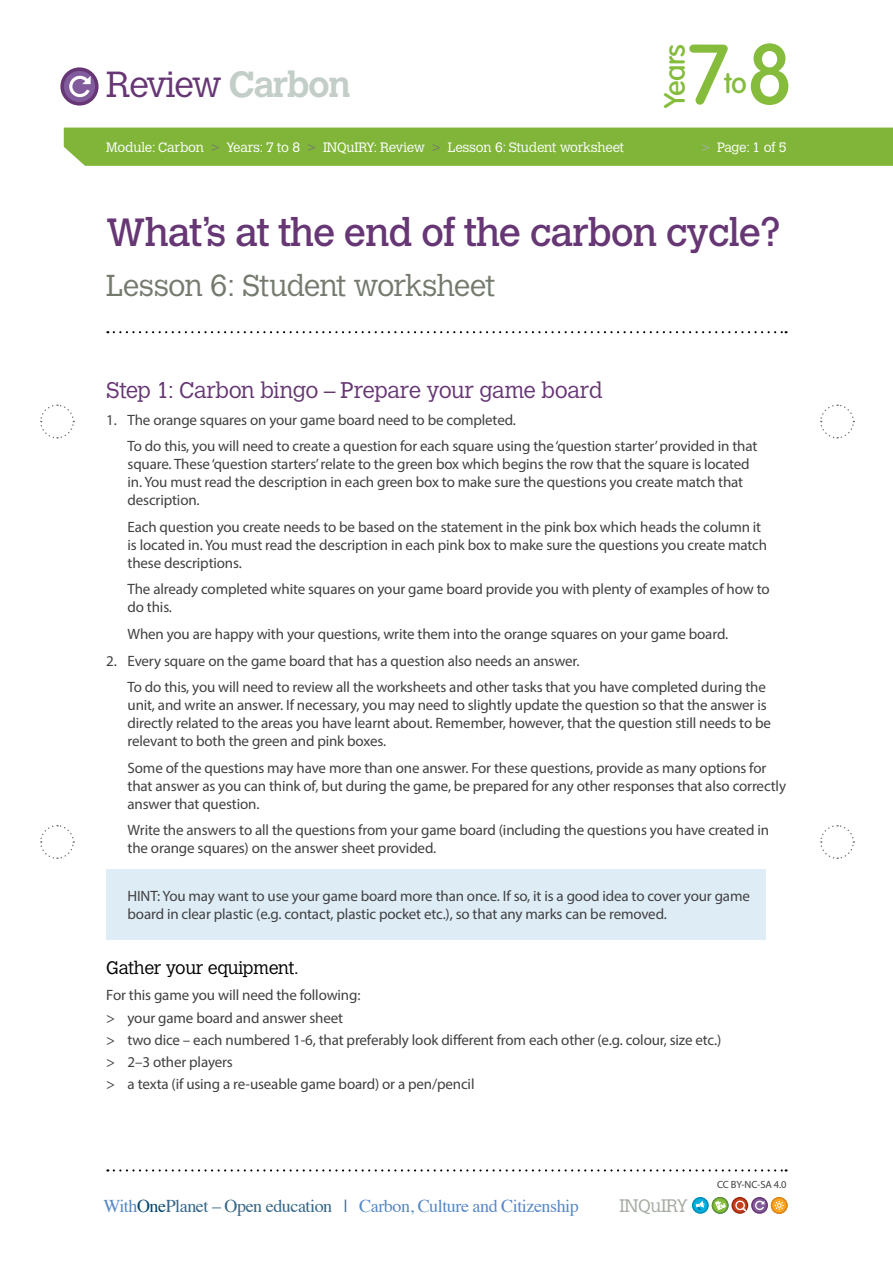
<style>
.page{position:relative;width:893px;height:1263px;background:#fff}
.page>*{position:absolute;margin:0;border:0;box-sizing:border-box;transform-origin:0 0}
.t1{font:500 82.35px "Volkswagen";color:#85bc3c}
.t2{font:39px "Calvert";letter-spacing:-.03em;color:#663774}
.t3{font:300 36px "Calvert";letter-spacing:-.04em;color:#663774}
.t4{font:300 30px "Calvert";letter-spacing:-.025em;color:#747b6e}
.t5{font:500 28.5px "Volkswagen";letter-spacing:-.02em;color:#85bc3c}
.t6{font:300 22.5px "Calvert";letter-spacing:-.025em;color:#663774}
.t7{font:18px "Times";letter-spacing:-.025em;color:#5688c7}
.t8{font:300 18px "Calvert";letter-spacing:-.02em;color:#000}
.t9{font:300 18px "Calvert";letter-spacing:-.02em;color:#a5aca1}
.t10{font:15px/18px "Myriad Pro";letter-spacing:-.01em;color:#414042}
.t11{font:300 13.5px "Calvert";letter-spacing:-.015em;color:#fff}
.t12{font:10.5px "Myriad Pro";letter-spacing:-.02em;color:#414042}
.s1{font-weight:700;color:#c2cec7}
.s2{color:#747b6e}
.s3{color:#a0b1a8}
.s4{color:#00456e}
.s5{color:#346586}
</style>
<div class="page">
<div style="left:64px;top:128px;width:829px;height:38px;background:#80b539"></div>
<svg style="left:62px;top:69px;width:35px;height:35px"></svg>
<div style="left:61px;top:67px;width:38px;height:39px;border:3px solid #663774;border-radius:50%"></div>
<svg style="left:69px;top:76px;width:22px;height:21px"></svg>
<svg style="left:40px;top:404px;width:35px;height:35px"></svg>
<svg style="left:40px;top:825px;width:35px;height:34px"></svg>
<svg style="left:820px;top:404px;width:35px;height:35px"></svg>
<svg style="left:820px;top:825px;width:35px;height:34px"></svg>
<svg style="left:114px;top:1169px;width:673px;height:2px"></svg>
<svg style="left:693px;top:1198px;width:15px;height:15px"></svg>
<div style="left:692px;top:1197px;width:17px;height:17px;border:2px solid #008db7;border-radius:50%"></div>
<svg style="left:696px;top:1201px;width:8px;height:9px"></svg>
<div style="left:731px;top:1197px;width:17px;height:17px;border:2px solid #9e280e;border-radius:50%"></div>
<svg style="left:735px;top:1200px;width:11px;height:11px"></svg>
<svg style="left:772px;top:1198px;width:15px;height:15px"></svg>
<div style="left:771px;top:1197px;width:17px;height:17px;border:2px solid #e0861b;border-radius:50%"></div>
<svg style="left:775px;top:1201px;width:9px;height:9px"></svg>
<svg style="left:712px;top:1198px;width:16px;height:15px"></svg>
<div style="left:712px;top:1197px;width:16px;height:17px;border:2px solid #66952e;border-radius:50%"></div>
<svg style="left:715px;top:1201px;width:11px;height:9px"></svg>
<svg style="left:752px;top:1198px;width:15px;height:15px"></svg>
<div style="left:751px;top:1197px;width:17px;height:17px;border:2px solid #663774;border-radius:50%"></div>
<svg style="left:755px;top:1201px;width:9px;height:9px"></svg>
<div style="left:107px;top:869px;width:659px;height:70px;background:#deedf5"></div>
<svg style="left:114px;top:331px;width:673px;height:2px"></svg>
<h3 class="t3" style="left:106px;top:64px;width:246px">Review <span class="s1">Carbon</span></h3>
<h3 class="t5" style="left:658px;top:108px;width:65px;rotate:-90deg">Years</h3>
<h1 class="t1" style="left:686px;top:26px;width:109px">78</h1>
<h3 class="t5" style="left:724px;top:66px;width:24px">to</h3>
<p class="t11" style="left:106px;top:139px;width:519px">Module: Carbon <span class="s2">&gt;</span> Years: 7 to 8 <span class="s2">&gt;</span> INQuIRY: Review <span class="s2">&gt;</span> Lesson 6: Student worksheet</p>
<p class="t11" style="left:701px;top:139px;width:87px"><span class="s3">&gt;</span> Page: 1 of 5</p>
<h2 class="t2" style="left:106px;top:210px;width:676px">What’s at the end of the carbon cycle?</h2>
<h3 class="t4" style="left:106px;top:269px;width:390px">Lesson 6: Student worksheet</h3>
<h3 class="t6" style="left:106px;top:378px;width:498px">Step 1: Carbon bingo – Prepare your game board</h3>
<p class="t10" style="left:128px;top:406px;width:631px;line-height:26.5px;text-indent:-21px">1. The orange squares on your game board need to be completed.<br>To do this, you will need to create a question for each square using the ‘question starter’ provided in that</p>
<p class="t10" style="left:128px;top:455px;width:624px">square. These ‘question starters’ relate to the green box which begins the row that the square is located in. You must read the description in each green box to make sure the questions you create match that description.</p>
<p class="t10" style="left:128px;top:518px;width:641px">Each question you create needs to be based on the statement in the pink box which heads the column it is located in. You must read the description in each pink box to make sure the questions you create match these descriptions.</p>
<p class="t10" style="left:128px;top:580px;width:644px">The already completed white squares on your game board provide you with plenty of examples of how to do this.</p>
<p class="t10" style="left:128px;top:625px;width:602px">When you are happy with your questions, write them into the orange squares on your game board.</p>
<p class="t10" style="left:128px;top:647px;width:640px;line-height:26.5px;text-indent:-21px">2. Every square on the game board that has a question also needs an answer.<br>To do this, you will need to review all the worksheets and other tasks that you have completed during the</p>
<p class="t10" style="left:128px;top:696px;width:645px">unit, and write an answer. If necessary, you may need to slightly update the question so that the answer is directly related to the areas you have learnt about. Remember, however, that the question still needs to be relevant to both the green and pink boxes.</p>
<p class="t10" style="left:128px;top:758px;width:660px">Some of the questions may have more than one answer. For these questions, provide as many options for that answer as you can think of, but during the game, be prepared for any other responses that also correctly answer that question.</p>
<p class="t10" style="left:128px;top:821px;width:643px">Write the answers to all the questions from your game board (including the questions you have created in the orange squares) on the answer sheet provided.</p>
<p class="t10" style="left:128px;top:886px;width:624px">HINT: You may want to use your game board more than once. If so, it is a good idea to cover your game board in clear plastic (e.g. contact, plastic pocket etc.), so that any marks can be removed.</p>
<p class="t8" style="left:106px;top:957px;width:194px">Gather your equipment.</p>
<p class="t10" style="left:106px;top:984px;width:616px;line-height:22.2px">For this game you will need the following:<br>&gt; your game board and answer sheet<br>&gt; two dice – each numbered 1-6, that preferably look different from each other (e.g. colour, size etc.) &gt; 2–3 other players<br>&gt; a texta (if using a re-useable game board) or a pen/pencil</p>
<p class="t7" style="left:104px;top:1189px;width:477px">With<span class="s4">One</span><span class="s5">Planet – Open education |</span> Carbon, Culture and Citizenship</p>
<p class="t9" style="left:619px;top:1195px;width:70px">INQuIRY</p>
<p class="t12" style="left:717px;top:1178px;width:71px">CC BY-NC-SA 4.0</p>
</div>
